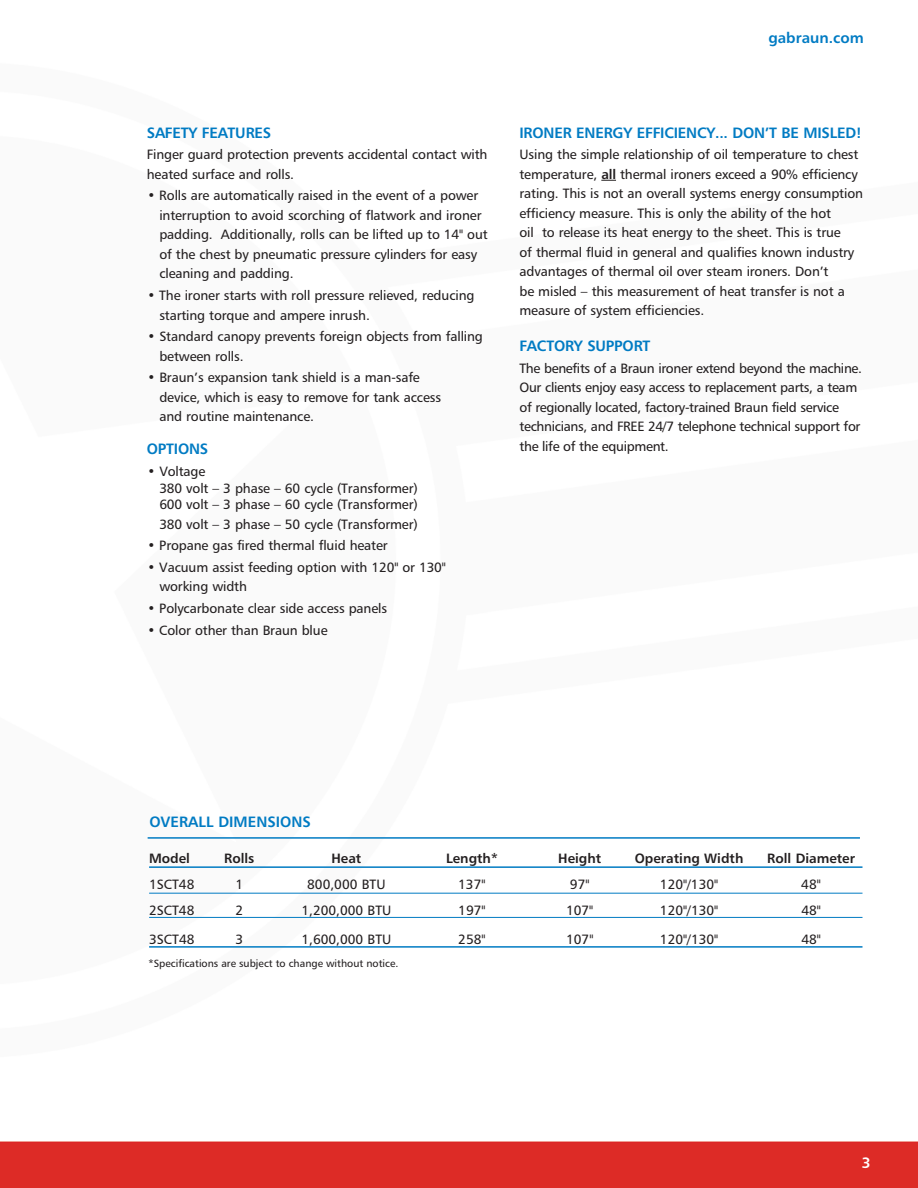
<style>
.page{position:relative;width:918px;height:1188px;background:#fff}
.page>*{position:absolute;margin:0;border:0;box-sizing:border-box;transform-origin:0 0}
.t1{font:15px "Humanist 777 BT Bold B";letter-spacing:-.015em;color:#007bc3}
.t2{font:15px "Humanist 777 BT Bold B";color:#fff}
.t3{font:13.5px/19.5px "Humanist 777 BT Roman B";letter-spacing:-.01em;color:#231f20}
.t4{font:13.5px "Humanist 777 BT Bold B";color:#231f20}
.t5{font:10.5px "Humanist 777 BT Roman B";color:#231f20}
.s1{font-family:"Humanist 777 BT Bold B"}
</style>
<div class="page">
<img style="left:0;top:179px;width:918px;height:1009px">
<svg style="left:601px;top:180px;width:15px;height:1px"></svg>
<hr style="left:149px;top:866px;width:713px;height:2px;background:#007bc3">
<hr style="left:149px;top:893px;width:713px;height:1px;background:#007bc3">
<hr style="left:149px;top:917px;width:713px;height:1px;background:#007bc3">
<hr style="left:149px;top:946px;width:713px;height:2px;background:#007bc3">
<hr style="left:148px;top:837px;width:712px;height:2px;background:#007bc3">
<p class="t1" style="left:147px;top:123px;width:126px">SAFETY FEATURES</p>
<p class="t3" style="left:147px;top:145px;width:342px">Finger guard protection prevents accidental contact with heated surface and rolls.</p>
<p class="t3" style="left:159px;top:186px;width:330px;text-indent:-12px">• Rolls are automatically raised in the event of a power interruption to avoid scorching of flatwork and ironer padding. Additionally, rolls can be lifted up to 14" out of the chest by pneumatic pressure cylinders for easy cleaning and padding.</p>
<p class="t3" style="left:159px;top:285px;width:317px;text-indent:-12px">• The ironer starts with roll pressure relieved, reducing starting torque and ampere inrush.</p>
<p class="t3" style="left:159px;top:327px;width:325px;text-indent:-12px">• --Standard canopy prevents foreign objects from falling between rolls.</p>
<p class="t3" style="left:159px;top:368px;width:283px;text-indent:-12px">• --Braun’s expansion tank shield is a man-safe device, which is easy to remove for tank access and routine maintenance.</p>
<p class="t1" style="left:147px;top:440px;width:63px">OPTIONS</p>
<p class="t3" style="left:159px;top:463px;width:260px;line-height:16.5px;text-indent:-12px">• Voltage<br>380 volt – 3 phase – 60 cycle (Transformer)<br>600 volt – 3 phase – 60 cycle (Transformer)</p>
<p class="t3" style="left:159px;top:514px;width:260px">380 volt – 3 phase – 50 cycle (Transformer)</p>
<p class="t3" style="left:147px;top:536px;width:242px">• Propane gas fired thermal fluid heater</p>
<p class="t3" style="left:159px;top:557px;width:288px;text-indent:-12px">• Vacuum assist feeding option with 120" or 130" working width</p>
<p class="t3" style="left:147px;top:598px;width:241px">• Polycarbonate clear side access panels</p>
<p class="t3" style="left:147px;top:620px;width:182px">• Color other than Braun blue</p>
<p class="t1" style="left:768px;top:29px;width:97px">gabraun.com</p>
<p class="t1" style="left:519px;top:123px;width:344px">IRONER ENERGY EFFICIENCY... DON’T BE MISLED!</p>
<p class="t3" style="left:519px;top:145px;width:345px">Using the simple relationship of oil temperature to chest temperature, <span class="s1">all</span> thermal ironers exceed a 90% efficiency rating. This is not an overall systems energy consumption efficiency measure. This is only the ability of the hot<br>oil to release its heat energy to the sheet. This is true<br>of thermal fluid in general and qualifies known industry advantages of thermal oil over steam ironers. Don’t<br>be misled – this measurement of heat transfer is not a measure of system efficiencies.</p>
<p class="t1" style="left:519px;top:336px;width:133px">FACTORY SUPPORT</p>
<p class="t3" style="left:519px;top:358px;width:344px">The benefits of a Braun ironer extend beyond the machine.<br>Our clients enjoy easy access to replacement parts, a team of regionally located, factory-trained Braun field service technicians, and FREE 24/7 telephone technical support for the life of the equipment.</p>
<p class="t1" style="left:149px;top:812px;width:163px">OVERALL DIMENSIONS</p>
<p class="t4" style="left:149px;top:849px;width:42px">Model</p>
<p class="t4" style="left:224px;top:849px;width:32px">Rolls</p>
<p class="t4" style="left:331px;top:849px;width:31px">Heat</p>
<p class="t4" style="left:446px;top:849px;width:53px">Length*</p>
<p class="t4" style="left:558px;top:849px;width:44px">Height</p>
<p class="t4" style="left:635px;top:849px;width:110px">Operating Width</p>
<p class="t4" style="left:767px;top:849px;width:89px">Roll Diameter</p>
<p class="t3" style="left:149px;top:874px;width:47px">1SCT48</p>
<p class="t3" style="left:235px;top:874px;width:9px">1</p>
<p class="t3" style="left:307px;top:874px;width:80px">800,000 BTU</p>
<p class="t3" style="left:458px;top:874px;width:29px">137"</p>
<p class="t3" style="left:570px;top:874px;width:21px">97"</p>
<p class="t3" style="left:660px;top:874px;width:60px">120"/130"</p>
<p class="t3" style="left:801px;top:874px;width:21px">48"</p>
<p class="t3" style="left:149px;top:900px;width:47px">2SCT48</p>
<p class="t3" style="left:235px;top:900px;width:9px">2</p>
<p class="t3" style="left:301px;top:900px;width:92px">1,200,000 BTU</p>
<p class="t3" style="left:458px;top:900px;width:29px">197"</p>
<p class="t3" style="left:566px;top:900px;width:29px">107"</p>
<p class="t3" style="left:660px;top:900px;width:60px">120"/130"</p>
<p class="t3" style="left:801px;top:900px;width:21px">48"</p>
<p class="t3" style="left:149px;top:929px;width:47px">3SCT48</p>
<p class="t3" style="left:235px;top:929px;width:9px">3</p>
<p class="t3" style="left:301px;top:929px;width:92px">1,600,000 BTU</p>
<p class="t3" style="left:458px;top:929px;width:29px">258"</p>
<p class="t3" style="left:566px;top:929px;width:29px">107"</p>
<p class="t3" style="left:660px;top:929px;width:60px">120"/130"</p>
<p class="t3" style="left:801px;top:929px;width:21px">48"</p>
<p class="t5" style="left:148px;top:957px;width:252px">*Specifications are subject to change without notice.</p>
<p class="t2" style="left:862px;top:1153px;width:10px">3</p>
</div>
